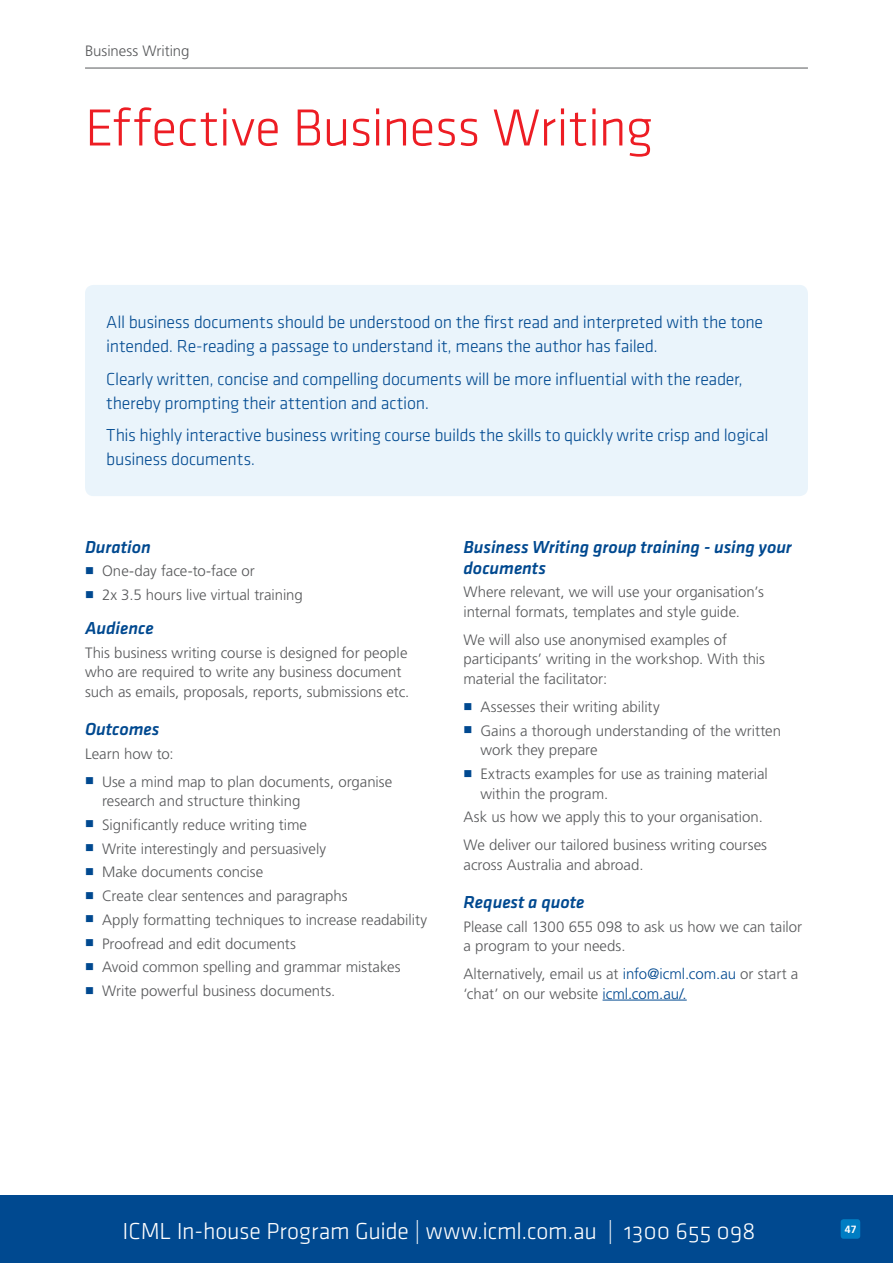
<style>
.page{position:relative;width:893px;height:1263px;background:#fff}
.page>*{position:absolute;margin:0;border:0;box-sizing:border-box;transform-origin:0 0}
.t1{font:54px "Klavika Light OSF";letter-spacing:-.01em;color:#ed1d24}
.t2{font:24px "Klavika Light OSF";letter-spacing:-.01em;color:#fff}
.t3{font:18px/24px "Klavika Light OSF";letter-spacing:-.02em;color:#004990}
.t4{font:18px/21px "Klavika Medium Italic TF";letter-spacing:-.005em;color:#004990}
.t5{font:300 15px/23.7px "Frutiger LT Std";color:#58595b}
.t6{font:700 10.5px "Frutiger LT Std";color:#fff}
.s1{color:#004990}
</style>
<div class="page">
<div style="left:0;top:1195px;width:893px;height:68px;background:#004990"></div>
<div style="left:841px;top:1219px;width:19px;height:20px;background:#007dc3;border-radius:3px"></div>
<hr style="left:603px;top:1000px;width:84px;height:1px;background:#004990">
<div style="left:85px;top:285px;width:723px;height:211px;background:#eaf4fb;border-radius:9px"></div>
<hr style="left:85px;top:68px;width:723px;height:1px;background:#58595b">
<p class="t5" style="left:85px;top:39px;width:106px">Business Writing</p>
<h1 class="t1" style="left:85px;top:100px;width:570px">Effective Business Writing</h1>
<p class="t3" style="left:106px;top:310px;width:658px">All business documents should be understood on the first read and interpreted with the tone intended. Re-reading a passage to understand it, means the author has failed.</p>
<p class="t3" style="left:106px;top:367px;width:638px">Clearly written, concise and compelling documents will be more influential with the reader, thereby prompting their attention and action.</p>
<p class="t3" style="left:106px;top:423px;width:664px">This highly interactive business writing course builds the skills to quickly write crisp and logical business documents.</p>
<p class="t4" style="left:85px;top:536px;width:67px">Duration</p>
<p class="t5" style="left:102px;top:560px;width:202px">One-day face-to-face or<br>2x 3.5 hours live virtual training</p>
<p class="t4" style="left:85px;top:617px;width:70px">Audience</p>
<p class="t5" style="left:85px;top:643px;width:326px;line-height:19.5px">This business writing course is designed for people who are required to write any business document such as emails, proposals, reports, submissions etc.</p>
<p class="t4" style="left:85px;top:718px;width:76px">Outcomes</p>
<p class="t5" style="left:102px;top:739px;width:292px;line-height:28px;text-indent:-17px">Learn how to:<br>Use a mind map to plan documents, organise</p>
<p class="t5" style="left:102px;top:789px;width:326px">research and structure thinking<br>Significantly reduce writing time<br>Write interestingly and persuasively<br>Make documents concise<br>Create clear sentences and paragraphs<br>Apply formatting techniques to increase readability Proofread and edit documents<br>Avoid common spelling and grammar mistakes Write powerful business documents.</p>
<p class="t4" style="left:463px;top:536px;width:330px">Business Writing group training - using your documents</p>
<p class="t5" style="left:463px;top:583px;width:302px;line-height:19.5px">Where relevant, we will use your organisation’s internal formats, templates and style guide.</p>
<p class="t5" style="left:463px;top:630px;width:303px;line-height:19.5px">We will also use anonymised examples of participants’ writing in the workshop. With this material the facilitator:</p>
<p class="t5" style="left:480px;top:695px;width:302px">Assesses their writing ability<br>Gains a thorough understanding of the written</p>
<p class="t5" style="left:480px;top:738px;width:289px">work they prepare<br>Extracts examples for use as training material</p>
<p class="t5" style="left:463px;top:782px;width:301px;text-indent:17px">within the program.<br>Ask us how we apply this to your organisation.</p>
<p class="t5" style="left:463px;top:835px;width:305px;line-height:19.5px">We deliver our tailored business writing courses across Australia and abroad.</p>
<p class="t4" style="left:463px;top:891px;width:122px">Request a quote</p>
<p class="t5" style="left:463px;top:917px;width:340px;line-height:19.5px">Please call 1300 655 098 to ask us how we can tailor a program to your needs.</p>
<p class="t5" style="left:463px;top:964px;width:336px;line-height:19.5px">Alternatively, email us at <span class="s1">info@icml.com.au</span> or start a ‘chat’ on our website <span class="s1">icml.com.au/.</span></p>
<h2 class="t2" style="left:123px;top:1218px;width:635px">ICML In-house Program Guide | www.icml.com.au | 1300 655 098</h2>
<p class="t6" style="left:845px;top:1223px;width:13px">47</p>
</div>
